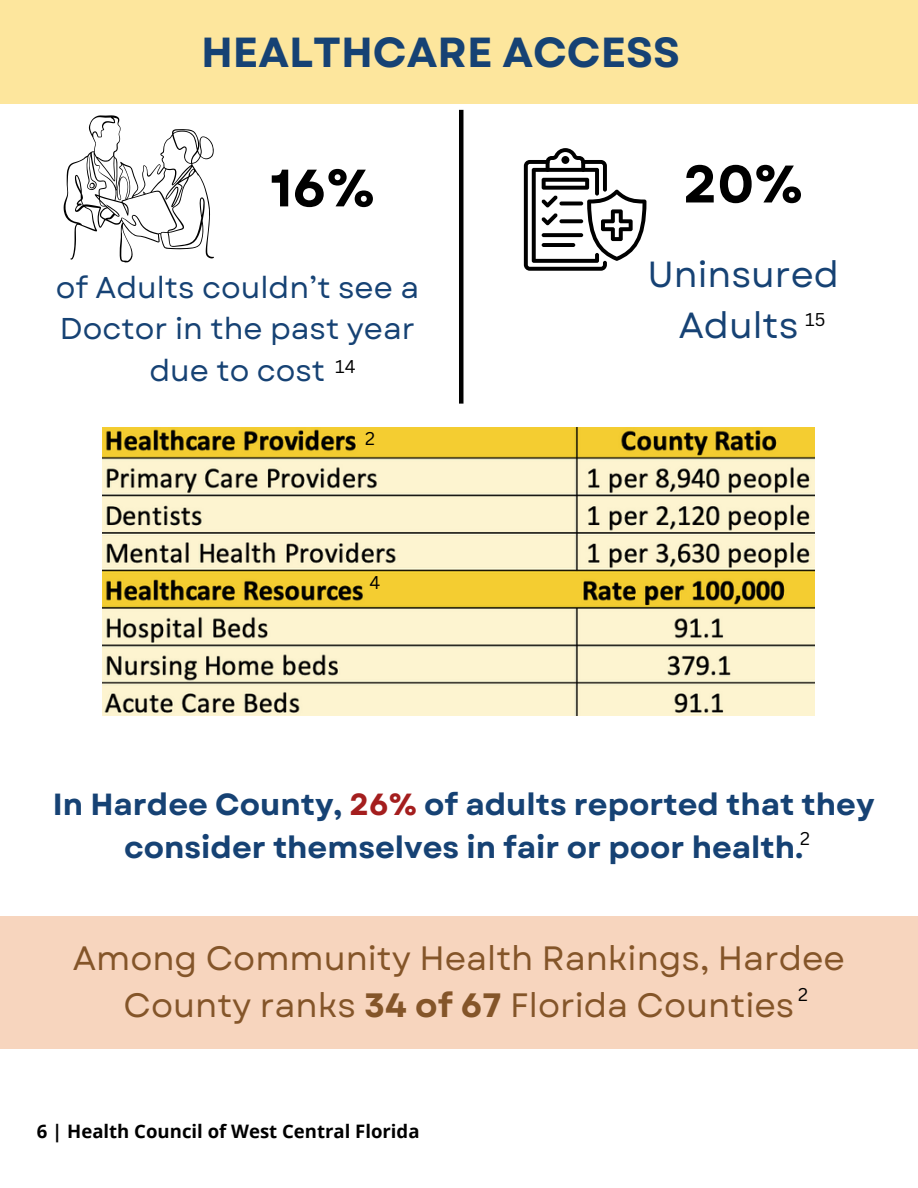
<style>
.page{position:relative;width:918px;height:1188px;background:#fff}
.page>*{position:absolute;margin:0;border:0;box-sizing:border-box;transform-origin:0 0}
.t1{font:700 52.8px "Garet";color:#000}
.t2{font:700 52.5px "Garet";color:#000}
.t3{font:700 42px "Garet";color:#164274}
.t4{font:36.3px/50.7px "Garet";color:#164274;text-align:center}
.t5{font:33.75px/47.2px "Garet";color:#845529;text-align:center}
.t6{font:700 30.6px/42.8px "Garet";color:#164274;text-align:center}
.t7{font:30px/41.7px "Garet";color:#164274;text-align:center}
.t8{font:700 18.6px "Open Sans";color:#000}
.t9{font:18px "Canva Sans";color:#000}
.s1{color:#a41e1e}
.s2{font-weight:700}
</style>
<div class="page">
<div style="left:0;top:0;width:918px;height:104px;background:#fde69d"></div>
<svg style="left:524px;top:148px;width:122px;height:123px"></svg>
<svg style="left:559px;top:219px;width:24px;height:4px"></svg>
<svg style="left:542px;top:233px;width:41px;height:4px"></svg>
<hr style="left:542px;top:243px;width:33px;height:4px;background:#000;border-radius:2px">
<div style="left:0;top:917px;width:918px;height:132px;background:#f7d5be"></div>
<hr style="left:459px;top:110px;width:4px;height:294px;background:#000">
<svg style="left:64px;top:115px;width:150px;height:148px"></svg>
<img style="left:103px;top:428px;width:712px;height:288px">
<p class="t3" style="left:201px;top:22px;width:481px">HEALTHCARE ACCESS</p>
<p class="t2" style="left:270px;top:150px;width:106px">16%</p>
<p class="t7" style="left:56px;top:266px;width:365px">of Adults couldn’t see a<br>Doctor in the past year due to cost</p>
<p class="t9" style="left:335px;top:354px;width:22px">14</p>
<p class="t9" style="left:365px;top:426px;width:11px">2</p>
<p class="t9" style="left:370px;top:570px;width:12px">4</p>
<p class="t1" style="left:683px;top:146px;width:121px">20%</p>
<p class="t4" style="left:647px;top:249px;width:193px">Uninsured<br>Adults</p>
<p class="t9" style="left:805px;top:307px;width:22px">15</p>
<p class="t6" style="left:53px;top:783px;width:823px">In Hardee County, <span class="s1">26%</span> of adults reported that they consider themselves in fair or poor health.</p>
<p class="t9" style="left:800px;top:826px;width:11px">2</p>
<p class="t5" style="left:73px;top:935px;width:774px">Among Community Health Rankings, Hardee<br>County ranks <span class="s2">34 of 67</span> Florida Counties</p>
<p class="t9" style="left:798px;top:982px;width:11px">2</p>
<p class="t8" style="left:37px;top:1118px;width:384px">6 | Health Council of West Central Florida</p>
</div>
